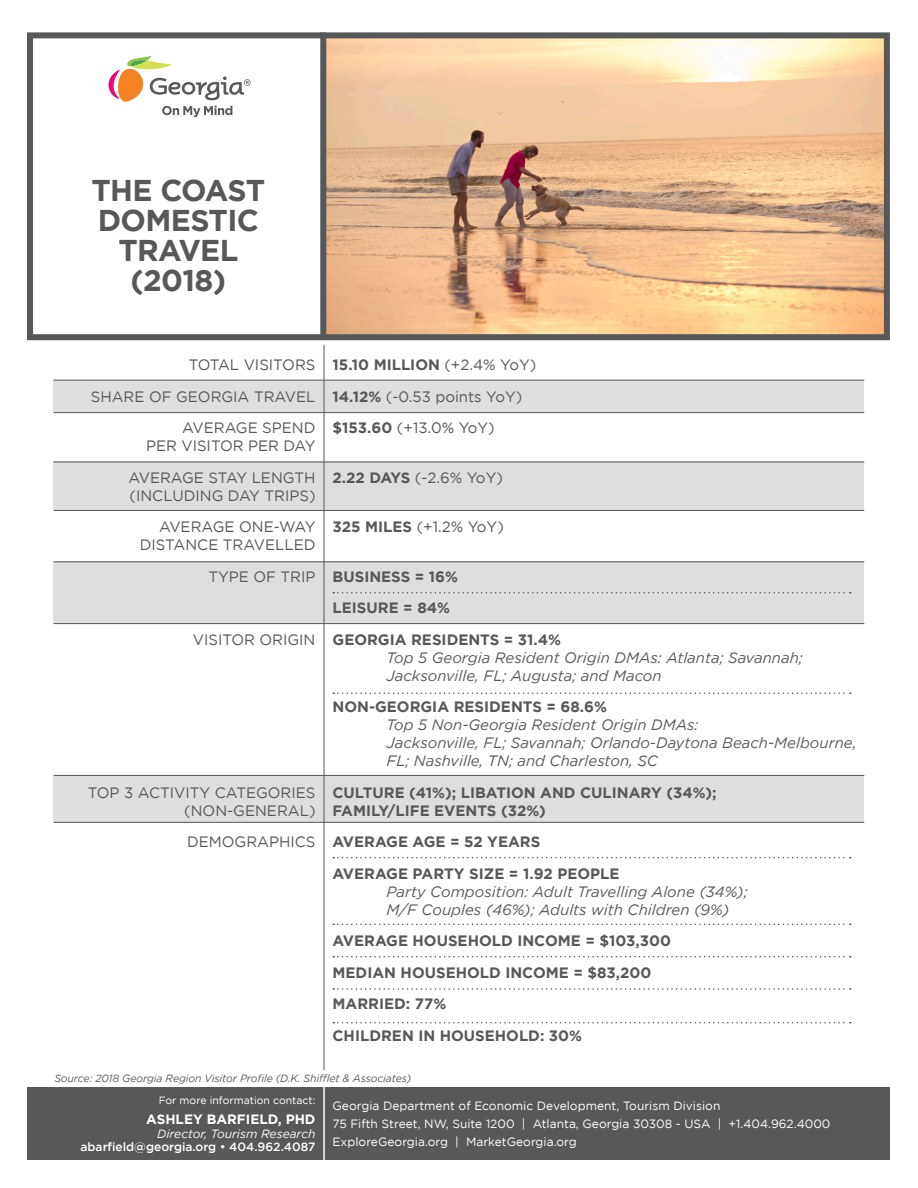
<style>
.page{position:relative;width:918px;height:1188px;background:#fff}
.page>*{position:absolute;margin:0;border:0;box-sizing:border-box;transform-origin:0 0}
.t1{font:700 30px/30px "Gotham";letter-spacing:-.02em;color:#57585a;text-align:center}
.t2{font:italic 15px/18px "Gotham";color:#57585a}
.t3{font:15px/18px "Gotham";color:#57585a;text-align:right}
.t4{font:700 15px/18px "Gotham";color:#57585a}
.Name{font:700 13.5px "Gotham";color:#fff}
.t5{font:12px/18px "Gotham";color:#fff}
.phone_s{font:500 12px "Gotham";color:#fff}
.t6{font:italic 12px "Gotham";color:#fff}
.t7{font:italic 10.5px "Gotham";letter-spacing:-.01em;color:#57585a}
.t8{font:10.5px "Gotham";color:#fff}
.s1{font-weight:400}
.s2{font-weight:700}
.s3{font-weight:700;font-style:normal}
</style>
<div class="page">
<div style="left:54px;top:462px;width:810px;height:48px;background:#dedede"></div>
<div style="left:54px;top:380px;width:810px;height:32px;background:#dedede"></div>
<div style="left:54px;top:775px;width:810px;height:47px;background:#dedede"></div>
<div style="left:54px;top:561px;width:810px;height:63px;background:#dedede"></div>
<img style="left:326px;top:39px;width:557px;height:294px">
<div style="left:27px;top:32px;width:863px;height:308px;border:6px solid #57585a"></div>
<hr style="left:54px;top:380px;width:810px;height:1px;background:#57585a">
<hr style="left:54px;top:412px;width:810px;height:1px;background:#57585a">
<hr style="left:54px;top:462px;width:810px;height:1px;background:#57585a">
<hr style="left:54px;top:510px;width:810px;height:1px;background:#57585a">
<hr style="left:54px;top:561px;width:810px;height:1px;background:#57585a">
<hr style="left:54px;top:623px;width:810px;height:1px;background:#57585a">
<hr style="left:324px;top:345px;width:1px;height:725px;background:#57585a">
<div style="left:320px;top:32px;width:6px;height:305px;background:#57585a"></div>
<hr style="left:54px;top:775px;width:810px;height:1px;background:#57585a">
<hr style="left:54px;top:822px;width:810px;height:1px;background:#57585a">
<svg style="left:333px;top:592px;width:518px;height:1px"></svg>
<svg style="left:333px;top:693px;width:518px;height:1px"></svg>
<svg style="left:333px;top:924px;width:518px;height:1px"></svg>
<svg style="left:333px;top:857px;width:518px;height:1px"></svg>
<svg style="left:333px;top:956px;width:518px;height:1px"></svg>
<svg style="left:333px;top:988px;width:518px;height:2px"></svg>
<svg style="left:333px;top:1022px;width:518px;height:1px"></svg>
<div style="left:27px;top:1088px;width:863px;height:72px;background:#57585a"></div>
<svg style="left:108px;top:55px;width:143px;height:62px"></svg>
<hr style="left:323px;top:1084px;width:2px;height:76px;background:#fff">
<p class="t1" style="left:91px;top:175px;width:175px">THE COAST<br>DOMESTIC<br>TRAVEL (2018)</p>
<p class="t3" style="left:189px;top:356px;width:128px">TOTAL VISITORS</p>
<p class="t3" style="left:91px;top:387px;width:226px">SHARE OF GEORGIA TRAVEL</p>
<p class="t3" style="left:146px;top:419px;width:171px">AVERAGE SPEND<br>PER VISITOR PER DAY</p>
<p class="t3" style="left:128px;top:468px;width:189px;text-align:left">AVERAGE STAY LENGTH (INCLUDING DAY TRIPS)</p>
<p class="t3" style="left:140px;top:518px;width:177px">AVERAGE ONE-WAY<br>DISTANCE TRAVELLED</p>
<p class="t3" style="left:208px;top:567px;width:109px">TYPE OF TRIP</p>
<p class="t3" style="left:193px;top:630px;width:124px">VISITOR ORIGIN</p>
<p class="t3" style="left:88px;top:783px;width:229px">TOP 3 ACTIVITY CATEGORIES (NON-GENERAL)</p>
<p class="t3" style="left:187px;top:833px;width:130px">DEMOGRAPHICS</p>
<p class="t4" style="left:333px;top:355px;width:205px">15.10 MILLION <span class="s1">(+2.4% YoY)</span></p>
<p class="t3" style="left:333px;top:387px;width:191px"><span class="s2">14.12%</span> (-0.53 points YoY)</p>
<p class="t3" style="left:333px;top:419px;width:164px"><span class="s2">$153.60</span> (+13.0% YoY)</p>
<p class="t3" style="left:333px;top:468px;width:172px"><span class="s2">2.22 DAYS</span> (-2.6% YoY)</p>
<p class="t3" style="left:333px;top:518px;width:173px"><span class="s2">325 MILES</span> (+1.2% YoY)</p>
<p class="t4" style="left:333px;top:567px;width:127px">BUSINESS = 16%</p>
<p class="t4" style="left:333px;top:598px;width:119px">LEISURE = 84%</p>
<p class="t4" style="left:333px;top:630px;width:230px">GEORGIA RESIDENTS = 31.4%</p>
<p class="t2" style="left:387px;top:648px;width:418px">Top 5 Georgia Resident Origin DMAs: Atlanta; Savannah;<br>Jacksonville, FL; Augusta; and Macon</p>
<p class="t4" style="left:333px;top:697px;width:276px">NON-GEORGIA RESIDENTS = 68.6%</p>
<p class="t2" style="left:387px;top:716px;width:471px">Top 5 Non-Georgia Resident Origin DMAs:<br>Jacksonville, FL; Savannah; Orlando-Daytona Beach-Melbourne,<br>FL; Nashville, TN; and Charleston, SC</p>
<p class="t4" style="left:333px;top:783px;width:386px">CULTURE (41%); LIBATION AND CULINARY (34%);<br>FAMILY/LIFE EVENTS (32%)</p>
<p class="t4" style="left:333px;top:832px;width:209px">AVERAGE AGE = 52 YEARS</p>
<p class="t2" style="left:387px;top:864px;width:363px;text-indent:-54px"><span class="s3">AVERAGE PARTY SIZE = 1.92 PEOPLE<br></span>Party Composition: Adult Travelling Alone (34%);<br>M/F Couples (46%); Adults with Children (9%)</p>
<p class="t4" style="left:333px;top:931px;width:340px">AVERAGE HOUSEHOLD INCOME = $103,300</p>
<p class="t4" style="left:333px;top:963px;width:320px">MEDIAN HOUSEHOLD INCOME = $83,200</p>
<p class="t4" style="left:333px;top:994px;width:115px">MARRIED: 77%</p>
<p class="t4" style="left:333px;top:1026px;width:251px">CHILDREN IN HOUSEHOLD: 30%</p>
<p class="t7" style="left:54px;top:1073px;width:358px">Source: 2018 Georgia Region Visitor Profile (D.K. Shifflet &amp; Associates)</p>
<p class="t8" style="left:159px;top:1094px;width:158px">For more information contact:</p>
<p class="Name" style="left:146px;top:1112px;width:171px">ASHLEY BARFIELD, PHD</p>
<p class="t6" style="left:157px;top:1127px;width:160px">Director, Tourism Research</p>
<p class="phone_s" style="left:81px;top:1140px;width:236px">abarfield@georgia.org • 404.962.4087</p>
<p class="t5" style="left:333px;top:1097px;width:389px">Georgia Department of Economic Development, Tourism Division</p>
<p class="t5" style="left:333px;top:1115px;width:499px">75 Fifth Street, NW, Suite 1200 | Atlanta, Georgia 30308 - USA | +1.404.962.4000<br>ExploreGeorgia.org | MarketGeorgia.org</p>
</div>
